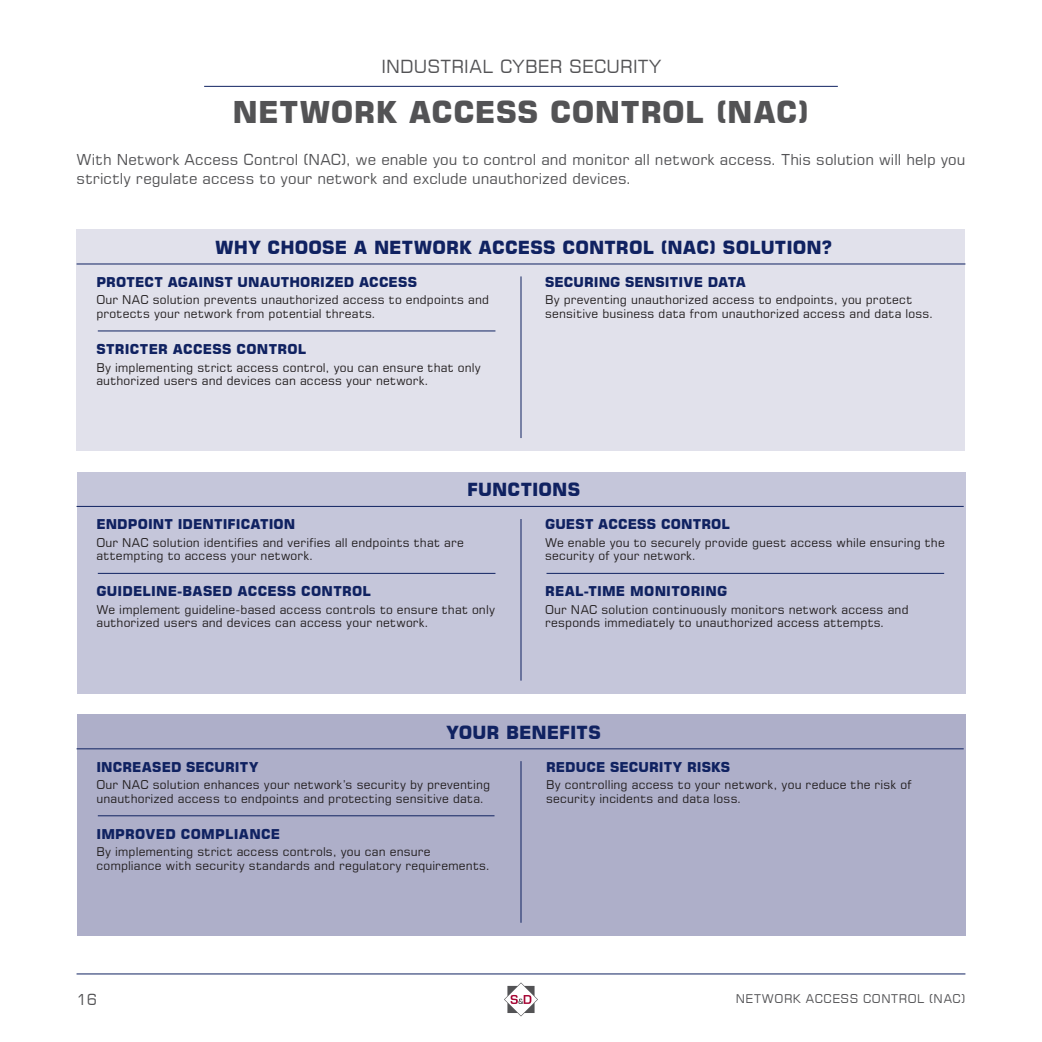
<style>
.page{position:relative;width:1042px;height:1042px;background:#fff}
.page>*{position:absolute;margin:0;border:0;box-sizing:border-box;transform-origin:0 0}
.t1{font:700 30px "Square 721 BT";letter-spacing:.015em;color:#535355}
.t2{font:700 18px "Square 721 BT";letter-spacing:.005em;color:#102261}
.t3{font:18px "Square 721 BT";letter-spacing:.02em;color:#535355}
.t4{font:15px/19.5px "Square 721 BT";letter-spacing:.005em;color:#535355}
.t5{font:700 13.5px "Square 721 BT";letter-spacing:.01em;color:#102261}
.t6{font:12px/13.5px "Square 721 BT";letter-spacing:.015em;color:#231f20}
.t7{font:12px "Square 721 BT";letter-spacing:.05em;color:#535355}
</style>
<div class="page">
<hr style="left:77px;top:973px;width:888px;height:1px;background:#102261">
<svg style="left:504px;top:982px;width:34px;height:34px"></svg>
<hr style="left:204px;top:86px;width:634px;height:1px;background:#102261">
<div style="left:77px;top:714px;width:888px;height:221px;background:#aeafc9"></div>
<hr style="left:98px;top:815px;width:396px;height:1px;background:#102261">
<div style="left:77px;top:230px;width:888px;height:221px;background:#e1e1eb"></div>
<div style="left:77px;top:472px;width:888px;height:221px;background:#c5c6da"></div>
<hr style="left:98px;top:331px;width:397px;height:1px;background:#102261">
<hr style="left:98px;top:573px;width:397px;height:1px;background:#102261">
<hr style="left:546px;top:573px;width:398px;height:1px;background:#102261">
<hr style="left:77px;top:264px;width:888px;height:1px;background:#102261">
<hr style="left:77px;top:506px;width:886px;height:1px;background:#102261">
<hr style="left:77px;top:748px;width:886px;height:1px;background:#102261">
<hr style="left:521px;top:276px;width:1px;height:162px;background:#102261">
<hr style="left:521px;top:519px;width:1px;height:161px;background:#102261">
<hr style="left:521px;top:761px;width:1px;height:162px;background:#102261">
<h2 class="t3" style="left:381px;top:55px;width:281px">INDUSTRIAL CYBER SECURITY</h2>
<h1 class="t1" style="left:233px;top:94px;width:578px">NETWORK ACCESS CONTROL (NAC)</h1>
<p class="t4" style="left:77px;top:149px;width:890px">With Network Access Control (NAC), we enable you to control and monitor all network access. This solution will help you strictly regulate access to your network and exclude unauthorized devices.</p>
<h2 class="t2" style="left:215px;top:236px;width:619px">WHY CHOOSE A NETWORK ACCESS CONTROL (NAC) SOLUTION?</h2>
<p class="t5" style="left:96px;top:274px;width:322px">PROTECT AGAINST UNAUTHORIZED ACCESS</p>
<p class="t6" style="left:96px;top:293px;width:394px">Our NAC solution prevents unauthorized access to endpoints and protects your network from potential threats.</p>
<p class="t5" style="left:96px;top:341px;width:211px">STRICTER ACCESS CONTROL</p>
<p class="t6" style="left:96px;top:360px;width:386px">By implementing strict access control, you can ensure that only authorized users and devices can access your network.</p>
<p class="t5" style="left:545px;top:274px;width:202px">SECURING SENSITIVE DATA</p>
<p class="t6" style="left:545px;top:293px;width:390px">By preventing unauthorized access to endpoints, you protect sensitive business data from unauthorized access and data loss.</p>
<h2 class="t2" style="left:467px;top:479px;width:114px">FUNCTIONS</h2>
<p class="t5" style="left:96px;top:516px;width:200px">ENDPOINT IDENTIFICATION</p>
<p class="t6" style="left:96px;top:535px;width:369px">Our NAC solution identifies and verifies all endpoints that are attempting to access your network.</p>
<p class="t5" style="left:96px;top:583px;width:276px">GUIDELINE-BASED ACCESS CONTROL</p>
<p class="t6" style="left:96px;top:603px;width:400px">We implement guideline-based access controls to ensure that only authorized users and devices can access your network.</p>
<p class="t5" style="left:545px;top:516px;width:186px">GUEST ACCESS CONTROL</p>
<p class="t6" style="left:545px;top:535px;width:401px">We enable you to securely provide guest access while ensuring the security of your network.</p>
<p class="t5" style="left:545px;top:583px;width:184px">REAL-TIME MONITORING</p>
<p class="t6" style="left:545px;top:603px;width:365px">Our NAC solution continuously monitors network access and responds immediately to unauthorized access attempts.</p>
<h2 class="t2" style="left:446px;top:721px;width:156px">YOUR BENEFITS</h2>
<p class="t5" style="left:96px;top:758px;width:163px">INCREASED SECURITY</p>
<p class="t6" style="left:96px;top:778px;width:395px">Our NAC solution enhances your network’s security by preventing unauthorized access to endpoints and protecting sensitive data.</p>
<p class="t5" style="left:96px;top:825px;width:185px">IMPROVED COMPLIANCE</p>
<p class="t6" style="left:96px;top:845px;width:395px">By implementing strict access controls, you can ensure compliance with security standards and regulatory requirements.</p>
<p class="t5" style="left:546px;top:758px;width:186px">REDUCE SECURITY RISKS</p>
<p class="t6" style="left:546px;top:778px;width:367px">By controlling access to your network, you reduce the risk of security incidents and data loss.</p>
<p class="t4" style="left:77px;top:990px;width:22px">16</p>
<p class="t7" style="left:736px;top:991px;width:231px">NETWORK ACCESS CONTROL (NAC)</p>
</div>
